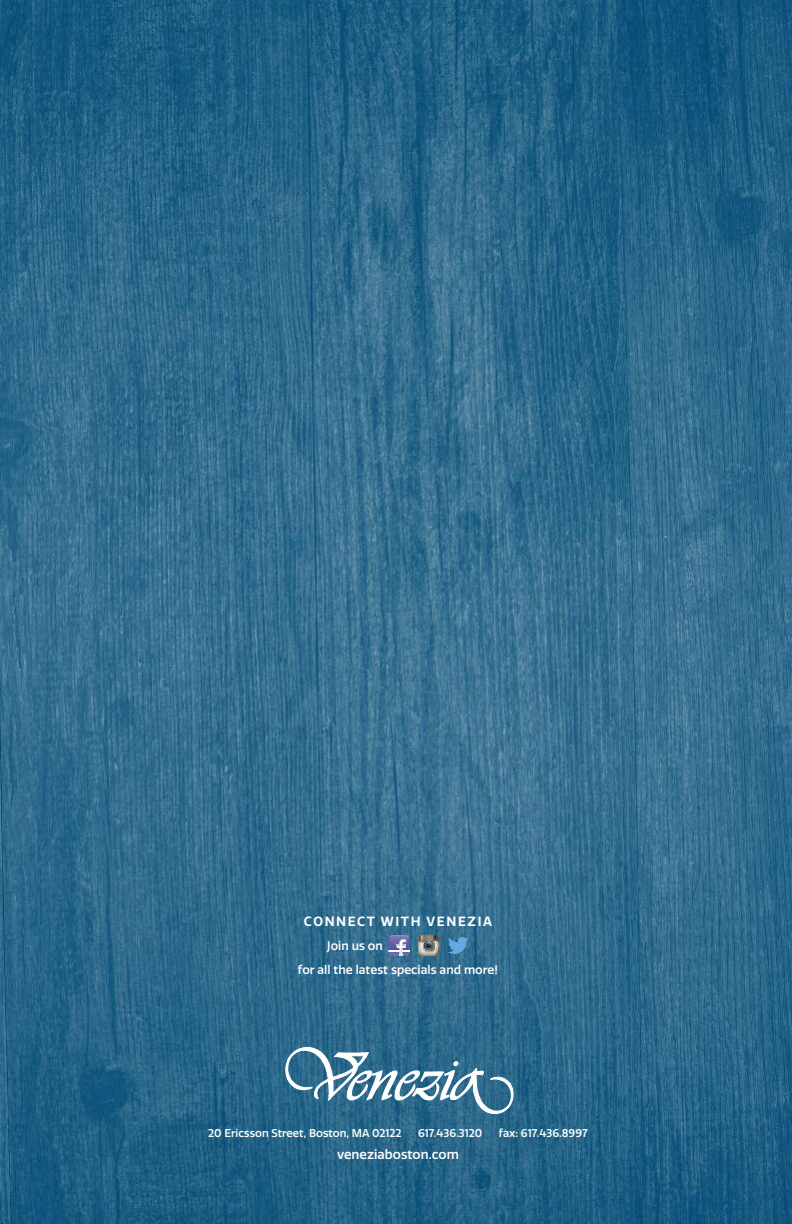
<style>
.page{position:relative;width:792px;height:1224px;background:#fff}
.page>*{position:absolute;margin:0;border:0;box-sizing:border-box;transform-origin:0 0}
.t1{font:600 13px "Quatro";letter-spacing:.125em;color:#fff}
.t2{font:500 13px "Quatro";color:#fff}
.t3{font:500 12px/23.7px "Quatro";color:#fff}
.t4{font:500 11px "Quatro";color:#fff}
</style>
<div class="page">
<img style="left:0;top:0;width:792px;height:1224px">
<svg style="left:286px;top:1047px;width:227px;height:67px"></svg>
<svg style="left:389px;top:935px;width:21px;height:21px"></svg>
<img style="left:389px;top:936px;width:20px;height:3px">
<svg style="left:418px;top:945px;width:21px;height:11px"></svg>
<img style="left:418px;top:935px;width:21px;height:10px">
<svg style="left:448px;top:937px;width:21px;height:17px"></svg>
<p class="t1" style="left:304px;top:916px;width:190px">CONNECT WITH VENEZIA</p>
<p class="t3" style="left:298px;top:936px;width:202px;text-indent:29px">Join us on<br>for all the latest specials and more!</p>
<p class="t4" style="left:208px;top:1129px;width:195px">20 Ericsson Street, Boston, MA 02122</p>
<p class="t4" style="left:418px;top:1129px;width:66px">617.436.3120</p>
<p class="t4" style="left:499px;top:1129px;width:90px">fax: 617.436.8997</p>
<p class="t2" style="left:337px;top:1150px;width:123px">veneziaboston.com</p>
</div>
